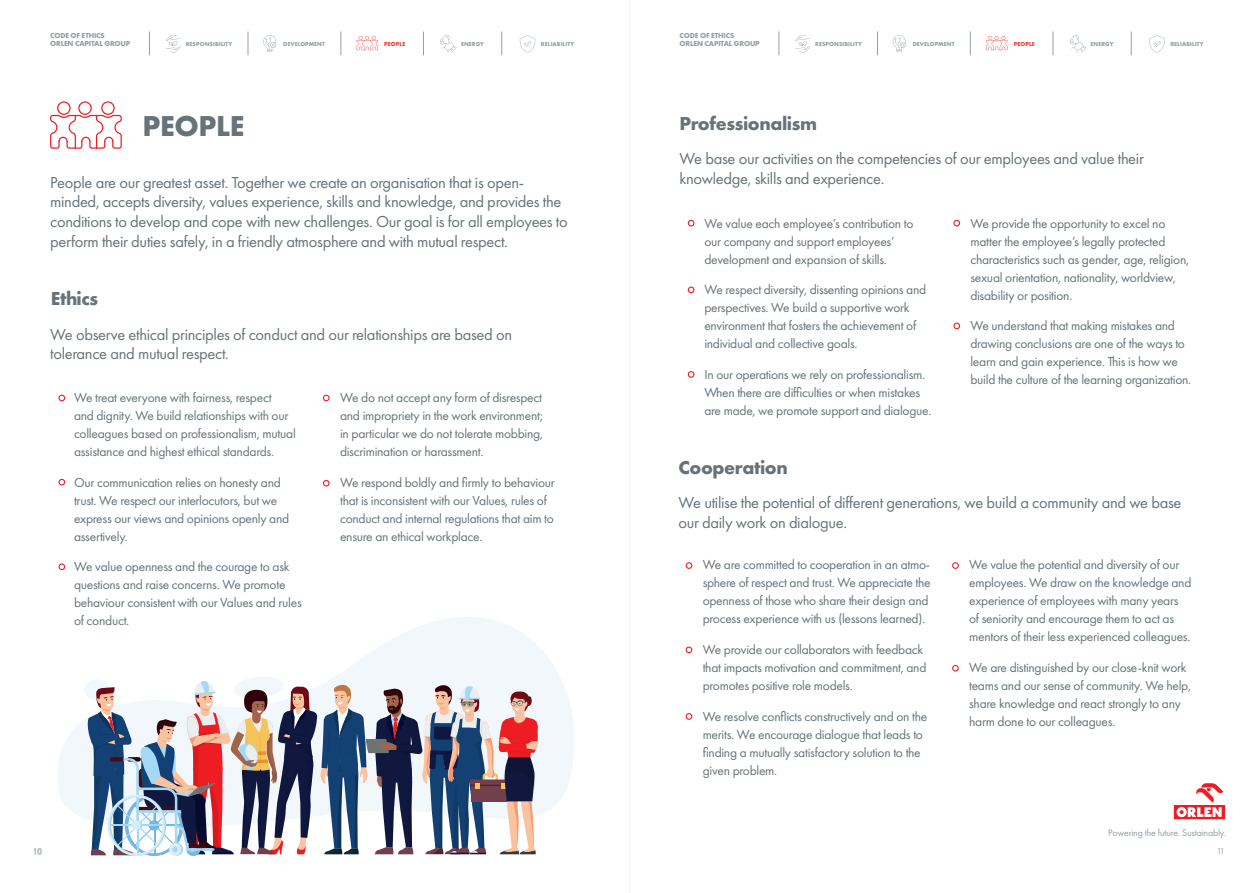
<style>
.page{position:relative;width:1259px;height:893px;background:#fff}
.page>*{position:absolute;margin:0;border:0;box-sizing:border-box;transform-origin:0 0}
.t1{font:700 29.85px "Futura PT";letter-spacing:-.01em;color:#687379}
.t2{font:700 19.5px "Futura PT";letter-spacing:-.02em;color:#687379}
.t3{font:16.5px/19.5px "Futura PT";letter-spacing:-.02em;color:#687379}
.t4{font:13.5px/18px "Futura PT";letter-spacing:-.02em;color:#687379}
.t5{font:9.9px "Futura PT";letter-spacing:-.02em;color:#96a0a4}
.t6{font:9px "Futura PT";color:#96a0a4}
.t7{font:9px "Myriad Pro";color:#a8b1b7}
.t8{font:700 7.5px/7.5px "Futura PT";letter-spacing:-.02em;color:#96a0a4}
.t9{font:700 6px "Futura PT";letter-spacing:.01em;color:#96a0a4}
.t10{font:700 6px "Futura PT";letter-spacing:.01em;color:#ee3b34}
</style>
<div class="page">
<svg style="left:1173px;top:783px;width:52px;height:36px"></svg>
<svg style="left:501px;top:32px;width:1px;height:23px"></svg>
<svg style="left:149px;top:32px;width:1px;height:23px"></svg>
<svg style="left:423px;top:32px;width:1px;height:23px"></svg>
<svg style="left:341px;top:32px;width:1px;height:23px"></svg>
<svg style="left:248px;top:32px;width:1px;height:23px"></svg>
<svg style="left:166px;top:35px;width:14px;height:18px"></svg>
<svg style="left:263px;top:35px;width:13px;height:17px"></svg>
<svg style="left:356px;top:36px;width:22px;height:14px"></svg>
<svg style="left:440px;top:35px;width:17px;height:18px"></svg>
<svg style="left:519px;top:35px;width:16px;height:18px"></svg>
<hr style="left:629px;top:0;width:1px;height:893px;background:#f3f6f4">
<svg style="left:1131px;top:32px;width:1px;height:23px"></svg>
<svg style="left:778px;top:32px;width:1px;height:23px"></svg>
<svg style="left:1052px;top:32px;width:1px;height:23px"></svg>
<svg style="left:970px;top:32px;width:1px;height:23px"></svg>
<svg style="left:877px;top:32px;width:1px;height:23px"></svg>
<svg style="left:795px;top:35px;width:15px;height:18px"></svg>
<svg style="left:892px;top:35px;width:13px;height:17px"></svg>
<svg style="left:986px;top:36px;width:21px;height:14px"></svg>
<svg style="left:1069px;top:35px;width:17px;height:18px"></svg>
<svg style="left:1149px;top:35px;width:16px;height:18px"></svg>
<div style="left:58px;top:395px;width:7px;height:6px;border:1px solid #ee1d23;border-radius:50%"></div>
<svg style="left:323px;top:395px;width:6px;height:6px"></svg>
<div style="left:58px;top:563px;width:7px;height:7px;border:1px solid #ee1d23;border-radius:50%"></div>
<div style="left:323px;top:480px;width:6px;height:7px;border:1px solid #ee1d23;border-radius:50%"></div>
<div style="left:58px;top:479px;width:7px;height:6px;border:1px solid #ee1d23;border-radius:50%"></div>
<svg style="left:688px;top:220px;width:6px;height:6px"></svg>
<div style="left:953px;top:220px;width:7px;height:6px;border:1px solid #ee1d23;border-radius:50%"></div>
<svg style="left:688px;top:287px;width:6px;height:6px"></svg>
<div style="left:953px;top:323px;width:7px;height:6px;border:1px solid #ee1d23;border-radius:50%"></div>
<div style="left:688px;top:371px;width:6px;height:7px;border:1px solid #ee1d23;border-radius:50%"></div>
<svg style="left:58px;top:617px;width:516px;height:202px"></svg>
<div style="left:84px;top:679px;width:25px;height:22px;background:#f1f7fb;border-radius:50%"></div>
<svg style="left:87px;top:676px;width:451px;height:180px"></svg>
<div style="left:685px;top:562px;width:7px;height:7px;border:1px solid #ee1d23;border-radius:50%"></div>
<div style="left:952px;top:562px;width:7px;height:7px;border:1px solid #ee1d23;border-radius:50%"></div>
<div style="left:685px;top:646px;width:7px;height:7px;border:1px solid #ee1d23;border-radius:50%"></div>
<div style="left:952px;top:665px;width:7px;height:7px;border:1px solid #ee1d23;border-radius:50%"></div>
<div style="left:685px;top:713px;width:7px;height:7px;border:1px solid #ee1d23;border-radius:50%"></div>
<hr style="left:678px;top:451px;width:519px;height:1px;background:#ee1d23">
<hr style="left:50px;top:293px;width:524px;height:1px;background:#ee1d23">
<svg style="left:50px;top:101px;width:72px;height:48px"></svg>
<p class="t8" style="left:50px;top:32px;width:82px">CODE OF ETHICS<br>ORLEN CAPITAL GROUP</p>
<p class="t9" style="left:186px;top:40px;width:48px">RESPONSIBILITY</p>
<p class="t9" style="left:283px;top:40px;width:43px">DEVELOPMENT</p>
<p class="t10" style="left:384px;top:40px;width:23px">PEOPLE</p>
<p class="t9" style="left:461px;top:40px;width:25px">ENERGY</p>
<p class="t9" style="left:541px;top:40px;width:35px">RELIABILITY</p>
<p class="t8" style="left:679px;top:32px;width:82px">CODE OF ETHICS<br>ORLEN CAPITAL GROUP</p>
<p class="t9" style="left:815px;top:40px;width:48px">RESPONSIBILITY</p>
<p class="t9" style="left:912px;top:40px;width:43px">DEVELOPMENT</p>
<p class="t10" style="left:1013px;top:40px;width:23px">PEOPLE</p>
<p class="t9" style="left:1090px;top:40px;width:25px">ENERGY</p>
<p class="t9" style="left:1170px;top:40px;width:35px">RELIABILITY</p>
<h1 class="t1" style="left:142px;top:107px;width:103px">PEOPLE</h1>
<p class="t3" style="left:50px;top:173px;width:519px">People are our greatest asset. Together we create an organisation that is open&shy;minded, accepts diversity, values experience, skills and knowledge, and provides the conditions to develop and cope with new challenges. Our goal is for all employees to perform their duties safely, in a friendly atmosphere and with mutual respect.</p>
<h2 class="t2" style="left:51px;top:286px;width:49px">Ethics</h2>
<p class="t3" style="left:50px;top:324px;width:463px">We observe ethical principles of conduct and our relationships are based on tolerance and mutual respect.</p>
<p class="t4" style="left:74px;top:388px;width:223px">We treat everyone with fairness, respect<br>and dignity. We build relationships with our colleagues based on professionalism, mutual assistance and highest ethical standards.</p>
<p class="t4" style="left:74px;top:473px;width:217px">Our communication relies on honesty and trust. We respect our interlocutors, but we express our views and opinions openly and assertively.</p>
<p class="t4" style="left:74px;top:558px;width:229px">We value openness and the courage to ask questions and raise concerns. We promote behaviour consistent with our Values and rules of conduct.</p>
<p class="t4" style="left:340px;top:388px;width:205px;text-align:justify">We do not accept any form of disrespect and impropriety in the work environment; in particular we do not tolerate mobbing, discrimination or harassment.</p>
<p class="t4" style="left:340px;top:473px;width:216px">We respond boldly and firmly to behaviour that is inconsistent with our Values, rules of conduct and internal regulations that aim to ensure an ethical workplace.</p>
<p class="t7" style="left:33px;top:847px;width:11px">10</p>
<h2 class="t2" style="left:679px;top:111px;width:139px">Professionalism</h2>
<p class="t3" style="left:679px;top:149px;width:466px">We base our activities on the competencies of our employees and value their knowledge, skills and experience.</p>
<p class="t4" style="left:704px;top:214px;width:211px">We value each employee’s contribution to our company and support employees’ development and expansion of skills.</p>
<p class="t4" style="left:704px;top:281px;width:223px">We respect diversity, dissenting opinions and perspectives. We build a supportive work environment that fosters the achievement of individual and collective goals.</p>
<p class="t4" style="left:704px;top:365px;width:229px">In our operations we rely on professionalism.<br>When there are difficulties or when mistakes are made, we promote support and dialogue.</p>
<h2 class="t2" style="left:678px;top:455px;width:111px">Cooperation</h2>
<p class="t4" style="left:970px;top:214px;width:220px">We provide the opportunity to excel no matter the employee’s legally protected characteristics such as gender, age, religion, sexual orientation, nationality, worldview, disability or position.</p>
<p class="t4" style="left:970px;top:317px;width:222px">We understand that making mistakes and drawing conclusions are one of the ways to learn and gain experience. This is how we build the culture of the learning organization.</p>
<p class="t3" style="left:678px;top:493px;width:504px">We utilise the potential of different generations, we build a community and we base our daily work on dialogue.</p>
<p class="t4" style="left:702px;top:556px;width:229px">We are committed to cooperation in an atmo&shy;sphere of respect and trust. We appreciate the openness of those who share their design and process experience with us (lessons learned).</p>
<p class="t4" style="left:702px;top:641px;width:225px">We provide our collaborators with feedback that impacts motivation and commitment, and promotes positive role models.</p>
<p class="t4" style="left:702px;top:707px;width:226px">We resolve conflicts constructively and on the merits. We encourage dialogue that leads to finding a mutually satisfactory solution to the given problem.</p>
<p class="t4" style="left:969px;top:556px;width:224px">We value the potential and diversity of our employees. We draw on the knowledge and experience of employees with many years of seniority and encourage them to act as mentors of their less experienced colleagues.</p>
<p class="t4" style="left:969px;top:659px;width:223px">We are distinguished by our close-knit work teams and our sense of community. We help, share knowledge and react strongly to any harm done to our colleagues.</p>
<p class="t5" style="left:1108px;top:826px;width:119px">Powering the future. Sustainably.</p>
<p class="t6" style="left:1217px;top:846px;width:10px">11</p>
</div>
